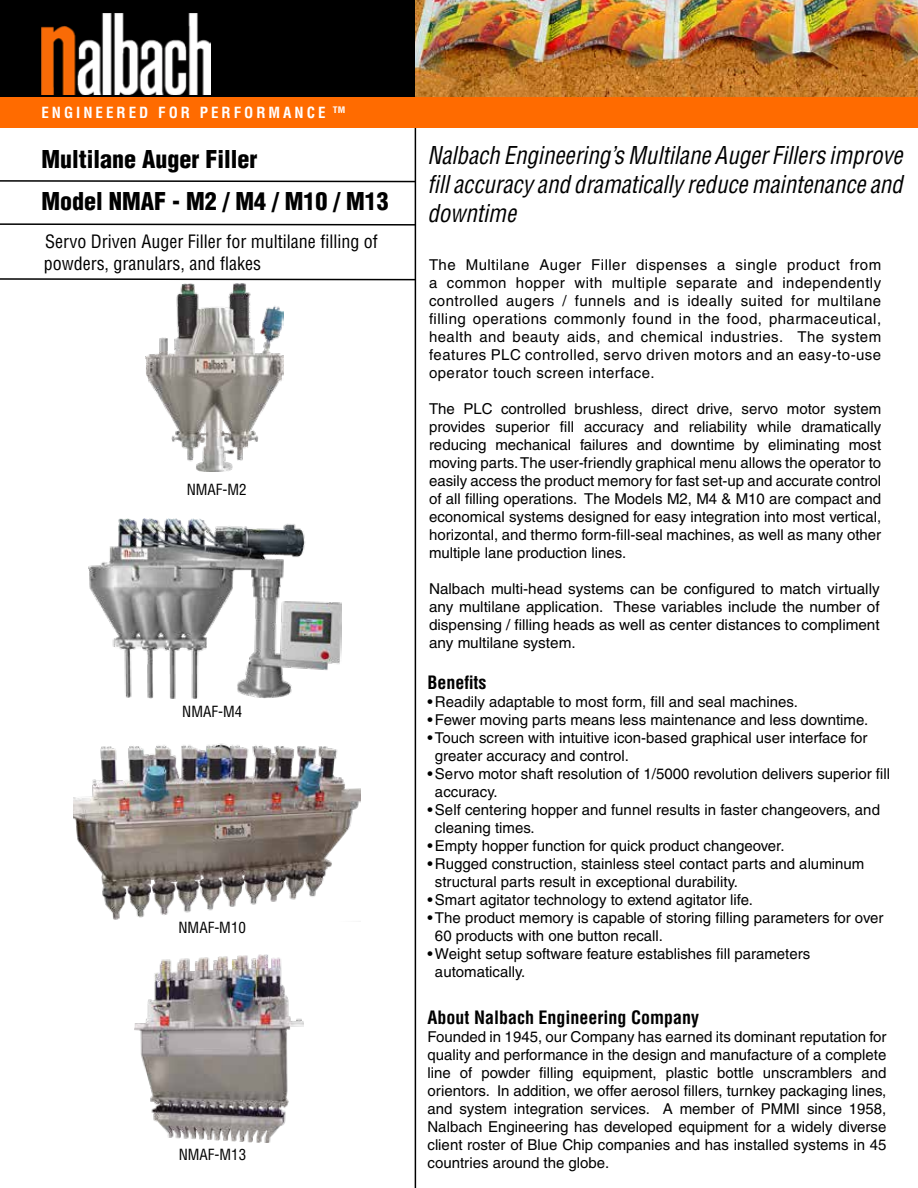
<style>
.page{position:relative;width:918px;height:1188px;background:#fff}
.page>*{position:absolute;margin:0;border:0;box-sizing:border-box;transform-origin:0 0}
.t1{font:italic condensed 24px/28.8px "Helvetica";color:#000;text-align:justify;scale:.95 1}
.t2{font:900 condensed 24px "Helvetica";color:#000}
.t3{font:condensed 18px/21.6px "Helvetica";color:#000}
.t4{font:700 condensed 18px "Helvetica";color:#000}
.t5{font:15px/18px "Helvetica";color:#000}
.t6{font:condensed 15px "Helvetica";color:#000}
.t7{font:700 condensed 15px "Helvetica";letter-spacing:.2em;color:#fff}
</style>
<div class="page">
<hr style="left:415px;top:0;width:1px;height:1188px;background:#000">
<svg style="left:0;top:223px;width:417px;height:3px"></svg>
<div style="left:0;top:0;width:416px;height:98px;background:#000"></div>
<svg style="left:0;top:277px;width:417px;height:4px"></svg>
<svg style="left:0;top:179px;width:417px;height:4px"></svg>
<img style="left:41px;top:14px;width:170px;height:80px">
<img style="left:146px;top:283px;width:137px;height:188px">
<img style="left:88px;top:519px;width:254px;height:179px">
<img style="left:416px;top:0;width:502px;height:98px">
<div style="left:0;top:98px;width:918px;height:30px;background:#ff6b00"></div>
<img style="left:73px;top:743px;width:287px;height:177px">
<img style="left:135px;top:954px;width:168px;height:189px">
<p class="t7" style="left:41px;top:104px;width:305px">ENGINEERED FOR PERFORMANCE <sup>TM</sup></p>
<h1 class="t2" style="left:41px;top:144px;width:218px">Multilane Auger Filler</h1>
<h1 class="t2" style="left:41px;top:186px;width:349px">Model NMAF - M2 / M4 / M10 / M13</h1>
<p class="t3" style="left:44px;top:230px;width:336px">Servo Driven Auger Filler for multilane filling of powders, granulars, and flakes</p>
<p class="t6" style="left:187px;top:480px;width:61px">NMAF-M2</p>
<p class="t6" style="left:182px;top:702px;width:61px">NMAF-M4</p>
<p class="t6" style="left:179px;top:918px;width:69px">NMAF-M10</p>
<p class="t6" style="left:179px;top:1145px;width:69px">NMAF-M13</p>
<h1 class="t1" style="left:428px;top:141px;width:502px">Nalbach Engineering’s Multilane Auger Fillers improve fill accuracy and dramatically reduce maintenance and downtime</h1>
<p class="t5" style="left:429px;top:256px;width:454px;text-align:justify">The Multilane Auger Filler dispenses a single product from a common hopper with multiple separate and independently controlled augers / funnels and is ideally suited for multilane filling operations commonly found in the food, pharmaceutical, health and beauty aids, and chemical industries. The system features PLC controlled, servo driven motors and an easy-to-use operator touch screen interface.</p>
<p class="t5" style="left:429px;top:400px;width:454px;text-align:justify">The PLC controlled brushless, direct drive, servo motor system provides superior fill accuracy and reliability while dramatically reducing mechanical failures and downtime by eliminating most moving parts. The user-friendly graphical menu allows the operator to easily access the product memory for fast set-up and accurate control of all filling operations. The Models M2, M4 &amp; M10 are compact and economical systems designed for easy integration into most vertical, horizontal, and thermo form-fill-seal machines, as well as many other multiple lane production lines.</p>
<p class="t5" style="left:429px;top:580px;width:452px;text-align:justify">Nalbach multi-head systems can be configured to match virtually any multilane application. These variables include the number of dispensing / filling heads as well as center distances to compliment any multilane system.</p>
<p class="t4" style="left:428px;top:672px;width:61px">Benefits</p>
<p class="t5" style="left:427px;top:693px;width:372px">• Readily adaptable to most form, fill and seal machines.</p>
<p class="t5" style="left:427px;top:711px;width:442px">•Fewer moving parts means less maintenance and less downtime.</p>
<p class="t5" style="left:435px;top:729px;width:434px;text-indent:-8px">•Touch screen with intuitive icon-based graphical user interface for greater accuracy and control.</p>
<p class="t5" style="left:435px;top:765px;width:457px;text-indent:-8px">•Servo motor shaft resolution of 1/5000 revolution delivers superior fill accuracy.</p>
<p class="t5" style="left:435px;top:801px;width:447px;text-indent:-8px">•Self centering hopper and funnel results in faster changeovers, and cleaning times.</p>
<p class="t5" style="left:427px;top:837px;width:359px">•Empty hopper function for quick product changeover.</p>
<p class="t5" style="left:435px;top:855px;width:431px;text-indent:-8px">• Rugged construction, stainless steel contact parts and aluminum structural parts result in exceptional durability.</p>
<p class="t5" style="left:427px;top:891px;width:327px">•Smart agitator technology to extend agitator life.</p>
<p class="t5" style="left:435px;top:909px;width:450px;text-indent:-8px">•The product memory is capable of storing filling parameters for over<br>60 products with one button recall.</p>
<p class="t5" style="left:435px;top:945px;width:377px;text-indent:-8px">•Weight setup software feature establishes fill parameters automatically.</p>
<p class="t4" style="left:428px;top:1006px;width:273px">About Nalbach Engineering Company</p>
<p class="t5" style="left:428px;top:1028px;width:460px;text-align:justify">Founded in 1945, our Company has earned its dominant reputation for quality and performance in the design and manufacture of a complete line of powder filling equipment, plastic bottle unscramblers and orientors. In addition, we offer aerosol fillers, turnkey packaging lines, and system integration services. A member of PMMI since 1958, Nalbach Engineering has developed equipment for a widely diverse client roster of Blue Chip companies and has installed systems in 45 countries around the globe.</p>
</div>
